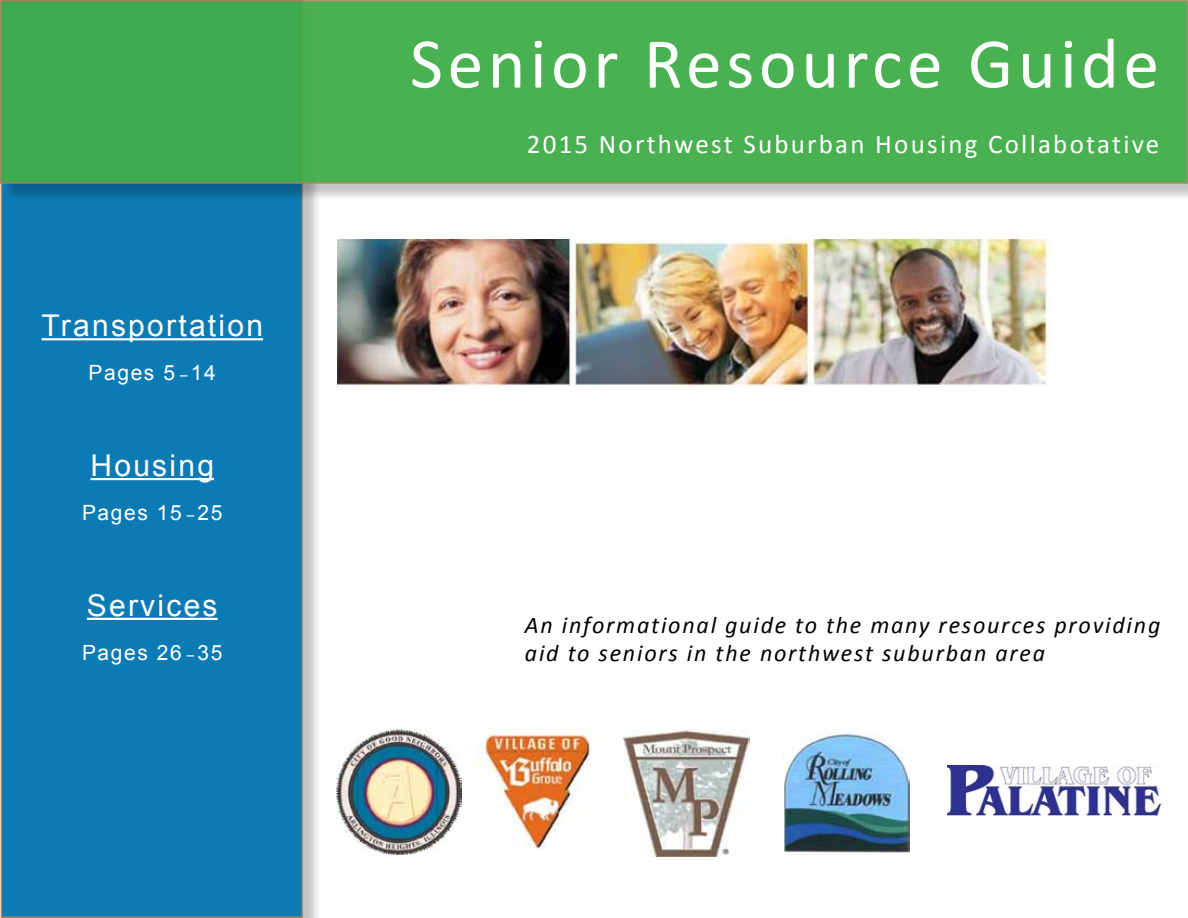
<style>
.page{position:relative;width:1188px;height:918px;background:#fff}
.page>*{position:absolute;margin:0;border:0;box-sizing:border-box;transform-origin:0 0}
.t1{font:72px "Calibri";letter-spacing:.06em;color:#fff}
.t2{font:30px "Arial";letter-spacing:.075em;color:#fff}
.t3{font:27px "Calibri";letter-spacing:.085em;color:#fff}
.t4{font:italic 24px/28.8px "Calibri";letter-spacing:.075em;color:#000}
.t5{font:21px "Arial";letter-spacing:.075em;color:#fff}
.s1{font-family:"Calibri";font-size:15px}
</style>
<div class="page">
<div style="left:3px;top:2px;width:319px;height:916px;background:#000;opacity:.25"></div>
<div style="left:1px;top:0;width:302px;height:918px;background:#0d7bb3;border:2px solid #a5825c"></div>
<div style="left:2px;top:2px;width:1186px;height:200px;background:#000;opacity:.25"></div>
<div style="left:0;top:0;width:1188px;height:184px;background:#4ab152;border:2px solid #a5825c"></div>
<img style="left:338px;top:239px;width:711px;height:148px">
<img style="left:461px;top:727px;width:175px;height:122px">
<img style="left:623px;top:731px;width:126px;height:126px">
<img style="left:947px;top:766px;width:214px;height:50px">
<img style="left:784px;top:730px;width:126px;height:123px">
<img style="left:336px;top:729px;width:125px;height:125px">
<hr style="left:41px;top:338px;width:222px;height:2px;background:#fff">
<hr style="left:90px;top:478px;width:124px;height:2px;background:#fff">
<hr style="left:87px;top:618px;width:131px;height:2px;background:#fff">
<p class="t2" style="left:41px;top:306px;width:223px">Transportation</p>
<p class="t5" style="left:89px;top:359px;width:129px">Pages 5 <span class="s1">–</span> 14</p>
<p class="t2" style="left:90px;top:446px;width:125px">Housing</p>
<p class="t5" style="left:82px;top:499px;width:142px">Pages 15 <span class="s1">–</span> 25</p>
<p class="t2" style="left:87px;top:586px;width:132px">Services</p>
<p class="t5" style="left:82px;top:639px;width:142px">Pages 26 <span class="s1">–</span> 35</p>
<h1 class="t1" style="left:410px;top:18px;width:751px">Senior Resource Guide</h1>
<p class="t3" style="left:527px;top:127px;width:634px">2015 Northwest Suburban Housing Collabotative</p>
<p class="t4" style="left:525px;top:609px;width:637px">An informational guide to the many resources providing aid to seniors in the northwest suburban area</p>
</div>
